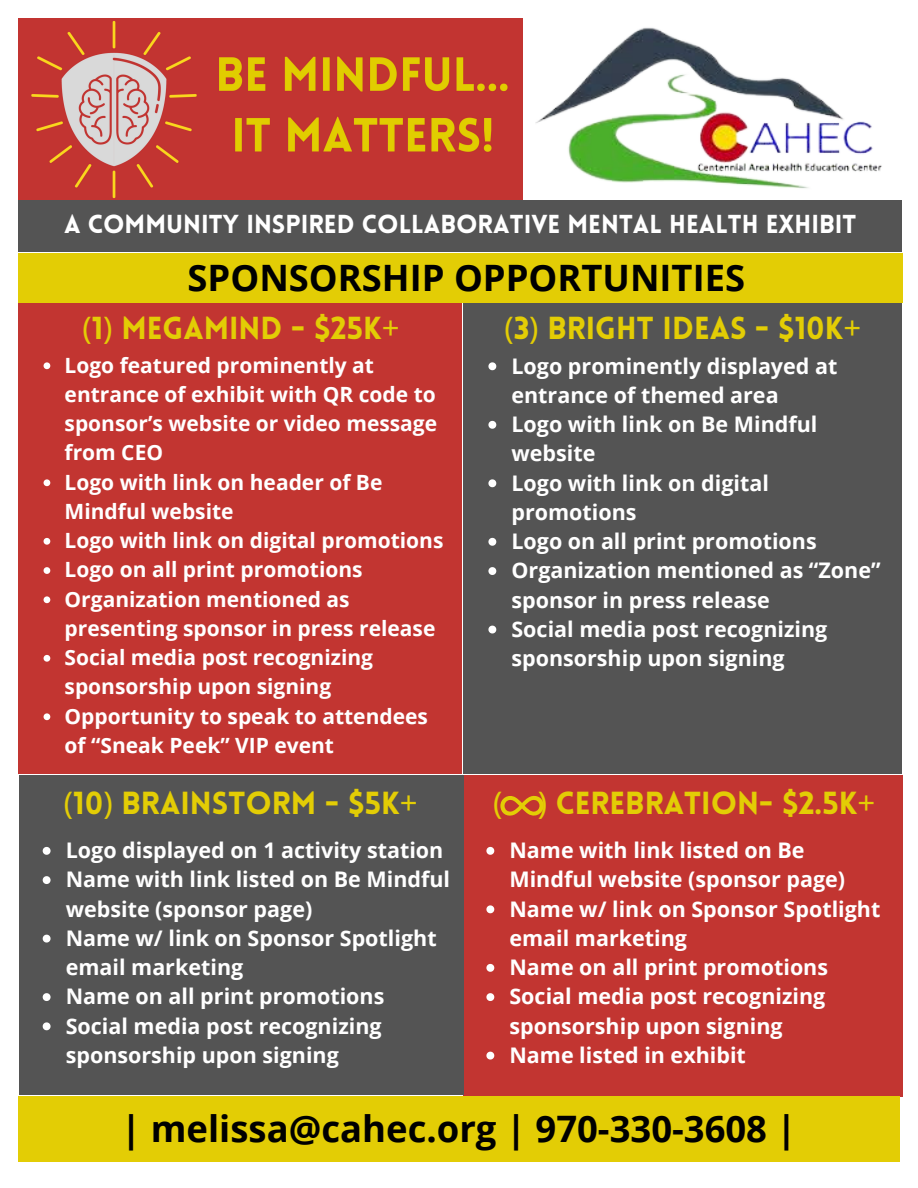
<style>
.page{position:relative;width:918px;height:1188px;background:#fff}
.page>*{position:absolute;margin:0;border:0;box-sizing:border-box;transform-origin:0 0}
.t1{font:700 36.45px "Open Sans";color:#000}
.t2{font:700 36.3px "Open Sans";color:#000}
.t3{font:900 31.2px "Lovelo";color:#e3cd05}
.t4{font:900 31.05px "Lovelo";color:#e3cd05}
.t5{font:900 25.35px "Lovelo";color:#fff}
.t6{font:700 21.45px/29.2px "Open Sans";color:#fff}
.t7{font:700 21px/29.2px "Open Sans";color:#fff}
.s1{font-family:"Noto Sans";font-weight:400}
</style>
<div class="page">
<img style="left:19px;top:19px;width:504px;height:181px">
<img style="left:536px;top:27px;width:346px;height:161px">
<div style="left:18px;top:303px;width:444px;height:471px;background:#c23531"></div>
<div style="left:463px;top:303px;width:439px;height:471px;background:#545454"></div>
<div style="left:463px;top:776px;width:439px;height:320px;background:#c23531"></div>
<div style="left:19px;top:776px;width:444px;height:319px;background:#545454"></div>
<div style="left:18px;top:200px;width:884px;height:52px;background:#545454"></div>
<div style="left:19px;top:1096px;width:880px;height:65px;background:#e3cd05"></div>
<div style="left:18px;top:253px;width:884px;height:50px;background:#e3cd05"></div>
<svg style="left:500px;top:795px;width:44px;height:21px"></svg>
<svg style="left:44px;top:362px;width:6px;height:7px"></svg>
<svg style="left:44px;top:479px;width:6px;height:7px"></svg>
<svg style="left:44px;top:538px;width:6px;height:7px"></svg>
<svg style="left:44px;top:567px;width:6px;height:7px"></svg>
<svg style="left:44px;top:596px;width:6px;height:7px"></svg>
<svg style="left:44px;top:655px;width:6px;height:7px"></svg>
<svg style="left:44px;top:713px;width:6px;height:7px"></svg>
<svg style="left:488px;top:362px;width:8px;height:8px"></svg>
<svg style="left:488px;top:421px;width:8px;height:8px"></svg>
<svg style="left:488px;top:479px;width:8px;height:8px"></svg>
<svg style="left:488px;top:538px;width:8px;height:8px"></svg>
<svg style="left:488px;top:567px;width:8px;height:8px"></svg>
<svg style="left:488px;top:626px;width:8px;height:7px"></svg>
<svg style="left:43px;top:847px;width:8px;height:8px"></svg>
<svg style="left:43px;top:876px;width:8px;height:8px"></svg>
<svg style="left:43px;top:935px;width:8px;height:8px"></svg>
<svg style="left:43px;top:993px;width:8px;height:8px"></svg>
<svg style="left:43px;top:1022px;width:8px;height:8px"></svg>
<svg style="left:486px;top:847px;width:8px;height:8px"></svg>
<svg style="left:486px;top:905px;width:8px;height:8px"></svg>
<svg style="left:486px;top:964px;width:8px;height:8px"></svg>
<svg style="left:486px;top:993px;width:8px;height:8px"></svg>
<svg style="left:486px;top:1052px;width:8px;height:8px"></svg>
<p class="t5" style="left:64px;top:214px;width:794px">A COMMUNITY INSPIRED COLLABORATIVE MENTAL HEALTH EXHIBIT</p>
<h2 class="t2" style="left:188px;top:252px;width:559px">SPONSORSHIP OPPORTUNITIES</h2>
<h3 class="t3" style="left:82px;top:316px;width:319px"><span class="s1">(</span>1<span class="s1">)</span> MEGAMIND - $25K<span class="s1">+</span></h3>
<h3 class="t4" style="left:504px;top:316px;width:359px"><span class="s1">(</span>3<span class="s1">)</span> BRIGHT IDEAS - $10K<span class="s1">+</span></h3>
<p class="t7" style="left:65px;top:350px;width:380px">Logo featured prominently at entrance of exhibit with QR code to sponsor’s website or video message from CEO<br>Logo with link on header of Be<br>Mindful website<br>Logo with link on digital promotions<br>Logo on all print promotions<br>Organization mentioned as presenting sponsor in press release<br>Social media post recognizing sponsorship upon signing<br>Opportunity to speak to attendees of “Sneak Peek” VIP event</p>
<p class="t6" style="left:511px;top:351px;width:371px">Logo prominently displayed at entrance of themed area<br>Logo with link on Be Mindful website<br>Logo with link on digital promotions<br>Logo on all print promotions<br>Organization mentioned as “Zone” sponsor in press release<br>Social media post recognizing sponsorship upon signing</p>
<h3 class="t3" style="left:64px;top:791px;width:355px"><span class="s1">(</span>10<span class="s1">)</span> BRAINSTORM - $5K<span class="s1">+</span></h3>
<h3 class="t3" style="left:493px;top:791px;width:384px"><span class="s1">( )</span> CEREBRATION- $2.5K<span class="s1">+</span></h3>
<p class="t6" style="left:66px;top:835px;width:386px">Logo displayed on 1 activity station<br>Name with link listed on Be Mindful website (sponsor page)<br>Name w/ link on Sponsor Spotlight email marketing<br>Name on all print promotions<br>Social media post recognizing sponsorship upon signing</p>
<p class="t6" style="left:509px;top:835px;width:372px">Name with link listed on Be<br>Mindful website (sponsor page)<br>Name w/ link on Sponsor Spotlight email marketing<br>Name on all print promotions<br>Social media post recognizing sponsorship upon signing<br>Name listed in exhibit</p>
<h1 class="t1" style="left:121px;top:1103px;width:677px">| melissa@cahec.org | 970-330-3608 |</h1>
</div>
